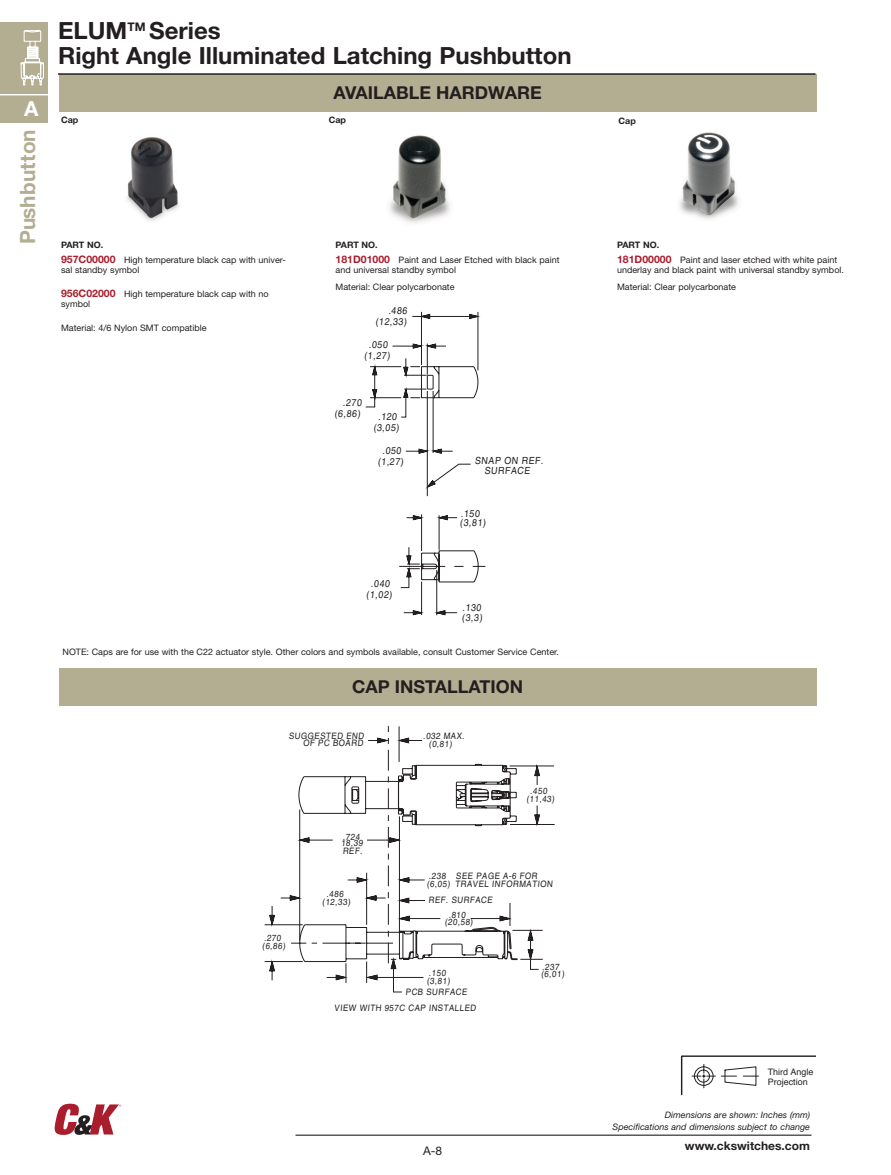
<style>
.page{position:relative;width:891px;height:1175px;background:#fff}
.page>*{position:absolute;margin:0;border:0;box-sizing:border-box;transform-origin:0 0}
.t1{font:700 23.7px/25.2px "Helvetica Neue LT Std";color:#231f20}
.t2{font:700 21px "Helvetica Neue";color:#b3ad92}
.t3{font:700 20.7px "Helvetica Neue";color:#fff}
.t4{font:700 17.85px "Helvetica Neue LT Std";color:#231f20}
.t5{font:700 11.85px "Helvetica Neue LT Std";color:#231f20}
.t6{font:11.85px "Helvetica Neue LT Std";color:#231f20}
.t7{font:9.9px/10.6px "Helvetica";color:#231f20;text-align:center;scale:.91 1}
.t8{font:8.85px/14.9px "Helvetica Neue LT Std";color:#231f20}
.t9{font:8.85px/7.5px "Helvetica";color:#231f20;scale:.91 1}
.t10{font:italic 8.85px/11.9px "Helvetica Neue LT Std";color:#231f20;text-align:right}
.t11{font:8.85px/10.6px "Helvetica";color:#231f20}
.t12{font:700 8.85px "Helvetica Neue LT Std";color:#231f20}
.s1{font-weight:700}
.s2{font-weight:700;font-size:10.35px;color:#aa1d2d}
</style>
<div class="page">
<hr style="left:296px;top:1134px;width:516px;height:1px;background:#57585a">
<div style="left:0;top:22px;width:47px;height:100px;background:#b3ad92"></div>
<hr style="left:0;top:94px;width:47px;height:1px;background:#fff">
<svg style="left:20px;top:30px;width:24px;height:56px"></svg>
<svg style="left:55px;top:1103px;width:66px;height:31px"></svg>
<div style="left:59px;top:74px;width:758px;height:37px;background:#b3ad92"></div>
<hr style="left:58px;top:73px;width:758px;height:2px;background:#231f20">
<svg style="left:681px;top:1055px;width:135px;height:40px"></svg>
<img style="left:127px;top:137px;width:52px;height:84px">
<img style="left:679px;top:132px;width:60px;height:87px">
<img style="left:389px;top:135px;width:61px;height:88px">
<svg style="left:365px;top:311px;width:121px;height:305px"></svg>
<div style="left:59px;top:668px;width:757px;height:37px;background:#b3ad92"></div>
<svg style="left:264px;top:726px;width:291px;height:266px"></svg>
<h3 class="t3" style="left:24px;top:96px;width:16px">A</h3>
<h2 class="t2" style="left:15px;top:244px;width:116px;rotate:-90deg">Pushbutton</h2>
<h1 class="t1" style="left:58px;top:17px;width:515px">ELUM<sup>TM</sup> Series<br>Right Angle Illuminated Latching Pushbutton</h1>
<p class="t12" style="left:61px;top:115px;width:19px">Cap</p>
<h3 class="t4" style="left:334px;top:82px;width:210px">AVAILABLE HARDWARE</h3>
<p class="t12" style="left:329px;top:114px;width:19px">Cap</p>
<p class="t8" style="left:61px;top:237px;width:226px"><span class="s1">PART NO.<br></span><span class="s2">957C00000</span> High temperature black cap with univer-</p>
<p class="t8" style="left:61px;top:262px;width:80px">sal standby symbol</p>
<p class="t8" style="left:61px;top:288px;width:209px;line-height:10.4px"><span class="s2">956C02000</span> High temperature black cap with no symbol</p>
<p class="t8" style="left:61px;top:320px;width:147px">Material: 4/6 Nylon SMT compatible</p>
<p class="t8" style="left:336px;top:237px;width:226px"><span class="s1">PART NO.<br></span><span class="s2">181D01000</span> Paint and Laser Etched with black paint</p>
<p class="t8" style="left:336px;top:262px;width:122px;line-height:16.4px">and universal standby symbol<br>Material: Clear polycarbonate</p>
<p class="t7" style="left:375px;top:305px;width:38px;text-align:right">.486 (12,33)</p>
<p class="t7" style="left:364px;top:339px;width:31px">.050 (1,27)</p>
<p class="t7" style="left:335px;top:397px;width:33px;text-align:right">.270 (6,86)</p>
<p class="t7" style="left:373px;top:411px;width:31px">.120 (3,05)</p>
<p class="t7" style="left:378px;top:445px;width:31px">.050 (1,27)</p>
<p class="t7" style="left:366px;top:578px;width:31px">.040 (1,02)</p>
<p class="t7" style="left:475px;top:455px;width:78px;line-height:10.1px">SNAP ON REF.<br>SURFACE</p>
<p class="t7" style="left:460px;top:509px;width:31px;line-height:9px;text-align:left">.150 (3,81)</p>
<p class="t7" style="left:462px;top:601px;width:25px;text-align:left">.130 (3,3)</p>
<p class="t8" style="left:63px;top:644px;width:498px">NOTE: Caps are for use with the C22 actuator style. Other colors and symbols available, consult Customer Service Center.</p>
<h3 class="t4" style="left:352px;top:675px;width:172px">CAP INSTALLATION</h3>
<p class="t9" style="left:289px;top:732px;width:85px;text-align:right">SUGGESTED END<br>OF PC BOARD</p>
<p class="t9" style="left:343px;top:833px;width:21px">.724</p>
<p class="t9" style="left:341px;top:839px;width:27px">18,39</p>
<p class="t9" style="left:343px;top:847px;width:24px">REF.</p>
<p class="t9" style="left:264px;top:934px;width:21px">.270</p>
<p class="t9" style="left:262px;top:941px;width:28px">(6,86)</p>
<p class="t9" style="left:327px;top:890px;width:21px">.486</p>
<p class="t9" style="left:322px;top:897px;width:34px">(12,33)</p>
<p class="t9" style="left:429px;top:732px;width:42px;line-height:7.9px;text-indent:-6px">.032 MAX. (0,81)</p>
<p class="t9" style="left:526px;top:786px;width:34px;line-height:7.9px;text-align:center">.450 (11,43)</p>
<p class="t9" style="left:427px;top:871px;width:28px;line-height:8.2px">.238 (6,05)</p>
<p class="t9" style="left:455px;top:872px;width:110px">SEE PAGE A-6 FOR<br>TRAVEL INFORMATION</p>
<p class="t9" style="left:429px;top:896px;width:73px">REF. SURFACE</p>
<p class="t9" style="left:445px;top:910px;width:34px;text-align:center">.810 (20,58)</p>
<p class="t9" style="left:427px;top:969px;width:28px">.150 (3,81)</p>
<p class="t9" style="left:541px;top:962px;width:28px">.237 (6,01)</p>
<p class="t9" style="left:334px;top:983px;width:159px;line-height:16.2px;text-indent:71px">PCB SURFACE<br>VIEW WITH 957C CAP INSTALLED</p>
<h3 class="t6" style="left:423px;top:1143px;width:21px">A-8</h3>
<p class="t12" style="left:619px;top:115px;width:19px">Cap</p>
<p class="t8" style="left:617px;top:237px;width:222px"><span class="s1">PART NO.<br></span><span class="s2">181D00000</span> Paint and laser etched with white paint</p>
<p class="t8" style="left:617px;top:262px;width:228px;line-height:16.4px">underlay and black paint with universal standby symbol.<br>Material: Clear polycarbonate</p>
<p class="t11" style="left:768px;top:1066px;width:47px">Third Angle<br>Projection</p>
<p class="t10" style="left:613px;top:1108px;width:199px">Dimensions are shown: Inches (mm)<br>Specifications and dimensions subject to change</p>
<h3 class="t5" style="left:685px;top:1138px;width:127px">www.ckswitches.com</h3>
</div>
